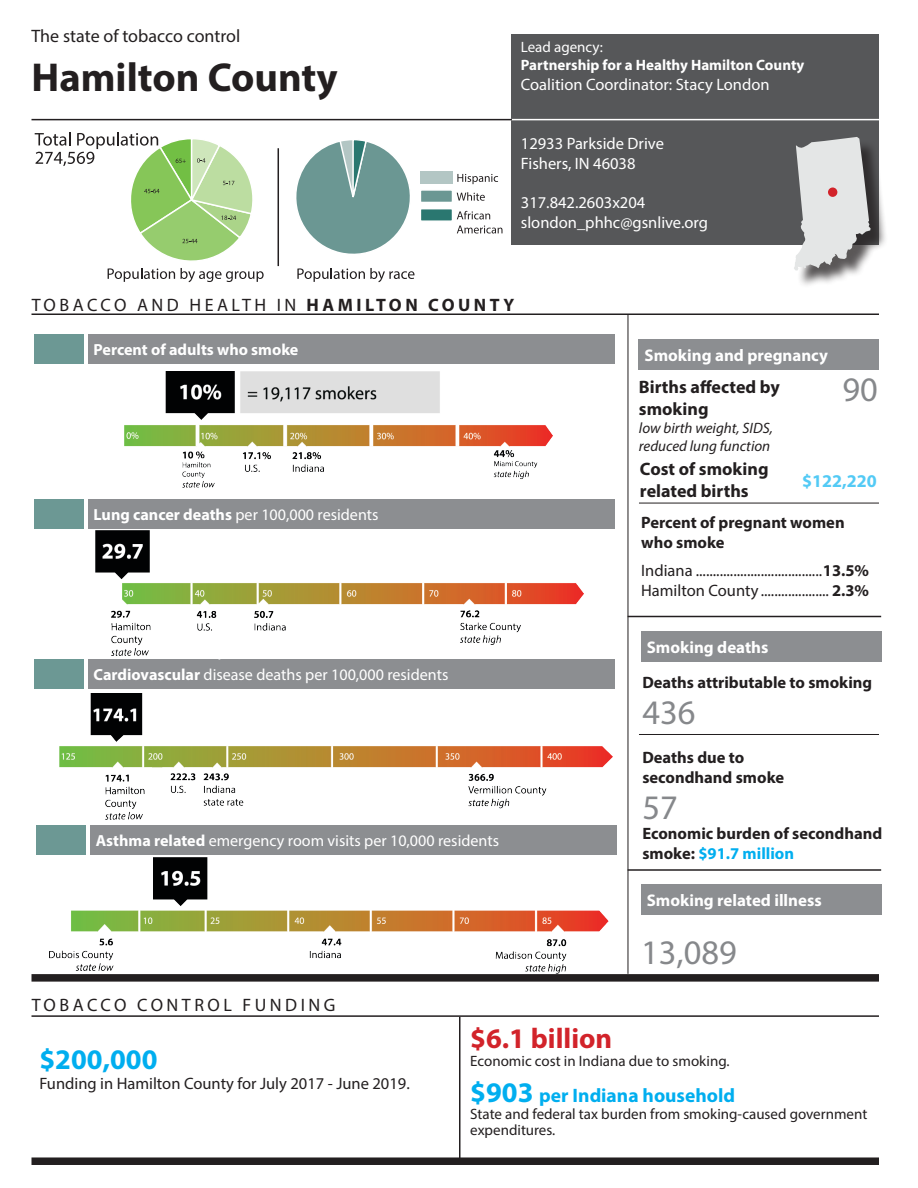
<style>
.page{position:relative;width:918px;height:1188px;background:#fff}
.page>*{position:absolute;margin:0;border:0;box-sizing:border-box;transform-origin:0 0}
.t1{font:700 40.5px "Myriad Pro";color:#231f20}
.t2{font:34.5px "Myriad Pro";color:#86888b}
.t3{font:700 28.5px "Myriad Pro";color:#d2232a}
.t4{font:700 28.5px "Myriad Pro";color:#00aeef}
.t5{font:700 19.5px "Myriad Pro";color:#00aeef}
.t6{font:18px "Myriad Pro";letter-spacing:.195em;color:#231f20}
.t7{font:700 18px/21.6px "Myriad Pro";color:#231f20}
.t8{font:18px "Myriad Pro";color:#231f20}
.t9{font:700 18px "Myriad Pro";color:#53caf5}
.t10{font:700 16.95px "Myriad Pro";color:#fff}
.t11{font:16.5px/19.8px "Myriad Pro";color:#231f20}
.t12{font:700 16.5px/19.8px "Myriad Pro";color:#231f20}
.t13{font:16.5px/19.8px "Myriad Pro";color:#fff}
.t14{font:16.05px "Myriad Pro";color:#fff}
.t15{font:700 16.05px "Myriad Pro";color:#fff}
.t16{font:15px/16.5px "Myriad Pro";color:#231f20}
.t17{font:italic 15px/18px "Myriad Pro";color:#231f20}
.t18{font:700 15px "Myriad Pro";color:#fff}
.t19{font:15px "Myriad Pro";color:#fff}
.s1{font-weight:700}
.s2{color:#00aeef}
.s3{font-size:28.5px}
</style>
<div class="page">
<div style="left:88px;top:499px;width:526px;height:29px;background:#8c8e91"></div>
<div style="left:88px;top:335px;width:526px;height:29px;background:#8c8e91"></div>
<div style="left:639px;top:339px;width:240px;height:31px;background:#8c8e91"></div>
<div style="left:641px;top:631px;width:240px;height:31px;background:#8c8e91"></div>
<div style="left:641px;top:884px;width:240px;height:31px;background:#8c8e91"></div>
<div style="left:88px;top:659px;width:526px;height:30px;background:#8c8e91"></div>
<div style="left:90px;top:825px;width:526px;height:29px;background:#8c8e91"></div>
<div style="left:34px;top:659px;width:50px;height:30px;background:#6c9894"></div>
<div style="left:36px;top:825px;width:50px;height:29px;background:#6c9894"></div>
<div style="left:34px;top:499px;width:50px;height:29px;background:#6c9894"></div>
<div style="left:34px;top:335px;width:50px;height:29px;background:#6c9894"></div>
<div style="left:32px;top:974px;width:847px;height:8px;background:#231f20"></div>
<div style="left:32px;top:1157px;width:847px;height:8px;background:#231f20"></div>
<hr style="left:32px;top:314px;width:847px;height:1px;background:#231f20">
<hr style="left:628px;top:315px;width:1px;height:659px;background:#231f20">
<hr style="left:639px;top:503px;width:240px;height:1px;background:#231f20">
<hr style="left:639px;top:734px;width:240px;height:1px;background:#231f20">
<hr style="left:628px;top:616px;width:253px;height:1px;background:#231f20">
<hr style="left:628px;top:869px;width:253px;height:2px;background:#231f20">
<div style="left:512px;top:34px;width:367px;height:211px;background:#565759"></div>
<hr style="left:504px;top:119px;width:388px;height:1px;background:#fff">
<hr style="left:32px;top:119px;width:480px;height:1px;background:#231f20">
<div style="left:797px;top:140px;width:91px;height:149px;background:#231f20;opacity:.75"></div>
<svg style="left:794px;top:137px;width:77px;height:134px;background:#c2c3c3"></svg>
<div style="left:828px;top:187px;width:9px;height:10px;background:#d2232a;border-radius:50%"></div>
<hr style="left:32px;top:1015px;width:847px;height:2px;background:#231f20">
<hr style="left:459px;top:1017px;width:1px;height:146px;background:#231f20">
<hr style="left:278px;top:148px;width:1px;height:118px;background:#231f20">
<svg style="left:35px;top:132px;width:229px;height:150px"></svg>
<svg style="left:297px;top:268px;width:118px;height:14px"></svg>
<div style="left:420px;top:171px;width:33px;height:13px;background:#b3c6c4"></div>
<div style="left:420px;top:189px;width:33px;height:14px;background:#6b9793;border:2px solid #fff"></div>
<div style="left:420px;top:208px;width:33px;height:14px;background:#2a7770;border:2px solid #fff"></div>
<svg style="left:296px;top:140px;width:114px;height:114px"></svg>
<svg style="left:457px;top:174px;width:41px;height:10px"></svg>
<svg style="left:457px;top:192px;width:28px;height:9px"></svg>
<svg style="left:457px;top:211px;width:33px;height:8px"></svg>
<svg style="left:457px;top:225px;width:45px;height:9px"></svg>
<img style="left:124px;top:372px;width:429px;height:116px">
<img style="left:96px;top:531px;width:488px;height:124px">
<img style="left:59px;top:694px;width:553px;height:126px">
<img style="left:49px;top:857px;width:560px;height:116px">
<p class="t8" style="left:32px;top:25px;width:210px">The state of tobacco control</p>
<h1 class="t1" style="left:32px;top:51px;width:308px">Hamilton County</h1>
<p class="t19" style="left:521px;top:37px;width:84px">Lead agency:</p>
<p class="t18" style="left:521px;top:55px;width:285px">Partnership for a Healthy Hamilton County</p>
<p class="t13" style="left:521px;top:74px;width:250px">Coalition Coordinator: Stacy London</p>
<p class="t13" style="left:521px;top:133px;width:145px">12933 Parkside Drive<br>Fishers, IN 46038</p>
<p class="t13" style="left:521px;top:193px;width:189px">317.842.2603x204 slondon_phhc@gsnlive.org</p>
<p class="t6" style="left:32px;top:293px;width:484px">TOBACCO AND HEALTH IN <span class="s1">HAMILTON COUNTY</span></p>
<p class="t15" style="left:94px;top:339px;width:206px">Percent of adults who smoke</p>
<p class="t10" style="left:645px;top:344px;width:185px">Smoking and pregnancy</p>
<p class="t7" style="left:639px;top:376px;width:142px">Births affected by smoking</p>
<p class="t17" style="left:639px;top:418px;width:135px">low birth weight, SIDS, reduced lung function</p>
<h2 class="t2" style="left:843px;top:369px;width:37px">90</h2>
<p class="t14" style="left:94px;top:504px;width:287px"><span class="s1">Lung cancer deaths</span> per 100,000 residents</p>
<p class="t14" style="left:94px;top:665px;width:356px"><span class="s1">Cardiovascular</span> disease deaths per 100,000 residents</p>
<p class="t14" style="left:96px;top:830px;width:405px"><span class="s1">Asthma related</span> emergency room visits per 10,000 residents</p>
<p class="t7" style="left:640px;top:458px;width:130px">Cost of smoking related births</p>
<p class="t9" style="left:802px;top:469px;width:76px">$122,220</p>
<p class="t12" style="left:641px;top:512px;width:205px">Percent of pregnant women who smoke</p>
<p class="t11" style="left:641px;top:561px;width:229px">Indiana .....................................<span class="s1">13.5%<br></span>Hamilton County .................... <span class="s1">2.3%</span></p>
<p class="t10" style="left:647px;top:636px;width:123px">Smoking deaths</p>
<p class="t12" style="left:642px;top:672px;width:231px">Deaths attributable to smoking</p>
<h2 class="t2" style="left:642px;top:691px;width:55px">436</h2>
<p class="t12" style="left:642px;top:747px;width:143px">Deaths due to secondhand smoke</p>
<h2 class="t2" style="left:642px;top:786px;width:37px">57</h2>
<p class="t12" style="left:642px;top:823px;width:241px">Economic burden of secondhand smoke: <span class="s2">$91.7 million</span></p>
<p class="t10" style="left:647px;top:889px;width:176px">Smoking related illness</p>
<h2 class="t2" style="left:641px;top:931px;width:97px">13,089</h2>
<p class="t6" style="left:32px;top:994px;width:305px">TOBACCO CONTROL FUNDING</p>
<h3 class="t4" style="left:39px;top:1041px;width:120px">$200,000</h3>
<p class="t11" style="left:39px;top:1073px;width:372px">Funding in Hamilton County for July 2017 - June 2019.</p>
<h3 class="t3" style="left:470px;top:1020px;width:144px">$6.1 billion</h3>
<p class="t16" style="left:470px;top:1053px;width:261px">Economic cost in Indiana due to smoking.</p>
<p class="t5" style="left:470px;top:1083px;width:266px"><span class="s3">$903</span> per Indiana household</p>
<p class="t16" style="left:470px;top:1105px;width:399px">State and federal tax burden from smoking-caused government expenditures.</p>
</div>
